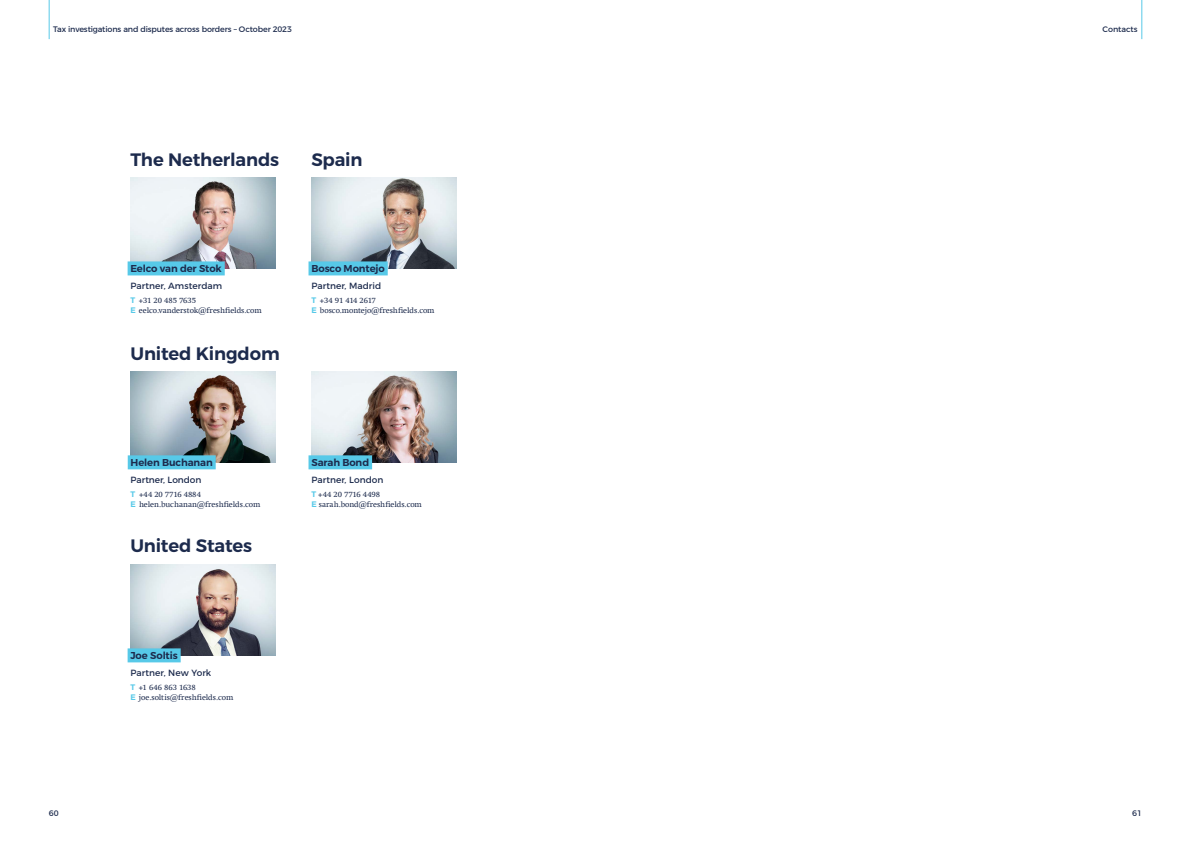
<style>
.page{position:relative;width:1191px;height:842px;background:#fff}
.page>*{position:absolute;margin:0;border:0;box-sizing:border-box;transform-origin:0 0}
.t1{font:600 18px "Montserrat";letter-spacing:-.01em;color:#1d2b4d}
.t2{font:600 10px "Montserrat";letter-spacing:-.01em;color:#1d2b4d}
.t3{font:9px "Montserrat";color:#1d2b4d}
.t4{font:8px/10px "Swift Com";letter-spacing:-.005em;color:#1d2b4d}
.t5{font:8px "Montserrat";letter-spacing:-.015em;color:#1d2b4d}
.s1{font-family:"Montserrat";font-weight:600;color:#57c9e8}
</style>
<div class="page">
<hr style="left:49px;top:0;width:1px;height:39px;background:#57c9e8">
<hr style="left:1141px;top:0;width:1px;height:39px;background:#57c9e8">
<img style="left:311px;top:178px;width:146px;height:91px">
<div style="left:308px;top:261px;width:80px;height:14px;background:#57c9e8"></div>
<img style="left:130px;top:178px;width:146px;height:91px">
<div style="left:128px;top:261px;width:97px;height:14px;background:#57c9e8"></div>
<img style="left:130px;top:565px;width:146px;height:90px">
<div style="left:128px;top:648px;width:53px;height:14px;background:#57c9e8"></div>
<img style="left:311px;top:372px;width:146px;height:91px">
<div style="left:308px;top:455px;width:64px;height:14px;background:#57c9e8"></div>
<img style="left:130px;top:372px;width:146px;height:91px">
<div style="left:128px;top:455px;width:88px;height:14px;background:#57c9e8"></div>
<p class="t5" style="left:53px;top:23px;width:240px">Tax investigations and disputes across borders – October 2023</p>
<p class="t5" style="left:1102px;top:23px;width:36px">Contacts</p>
<h1 class="t1" style="left:130px;top:148px;width:150px">The Netherlands</h1>
<h1 class="t1" style="left:311px;top:148px;width:53px">Spain</h1>
<p class="t2" style="left:130px;top:262px;width:93px">Eelco van der Stok</p>
<p class="t3" style="left:130px;top:278px;width:93px">Partner, Amsterdam</p>
<p class="t4" style="left:130px;top:295px;width:133px"><span class="s1">T</span> +31 20 485 7635<br><span class="s1">E</span> eelco.vanderstok@freshfields.com</p>
<h1 class="t1" style="left:131px;top:342px;width:151px">United Kingdom</h1>
<p class="t2" style="left:311px;top:262px;width:75px">Bosco Montejo</p>
<p class="t3" style="left:311px;top:278px;width:71px">Partner, Madrid</p>
<p class="t4" style="left:311px;top:295px;width:125px"><span class="s1">T</span> +34 91 414 2617<br><span class="s1">E</span> bosco.montejo@freshfields.com</p>
<p class="t2" style="left:131px;top:456px;width:84px">Helen Buchanan</p>
<p class="t3" style="left:131px;top:472px;width:72px">Partner, London</p>
<p class="t4" style="left:131px;top:489px;width:131px"><span class="s1">T</span> +44 20 7716 4884<br><span class="s1">E</span> helen.buchanan@freshfields.com</p>
<h1 class="t1" style="left:130px;top:535px;width:123px">United States</h1>
<p class="t2" style="left:311px;top:456px;width:59px">Sarah Bond</p>
<p class="t3" style="left:311px;top:472px;width:74px">Partner, London</p>
<p class="t4" style="left:311px;top:489px;width:112px"><span class="s1">T</span> +44 20 7716 4498<br><span class="s1">E</span> sarah.bond@freshfields.com</p>
<p class="t2" style="left:130px;top:649px;width:49px">Joe Soltis</p>
<p class="t3" style="left:130px;top:665px;width:82px">Partner, New York</p>
<p class="t4" style="left:130px;top:682px;width:104px"><span class="s1">T</span> +1 646 863 1638<br><span class="s1">E</span> joe.soltis@freshfields.com</p>
<p class="t5" style="left:49px;top:806px;width:11px">60</p>
<p class="t5" style="left:1132px;top:806px;width:11px">61</p>
</div>
